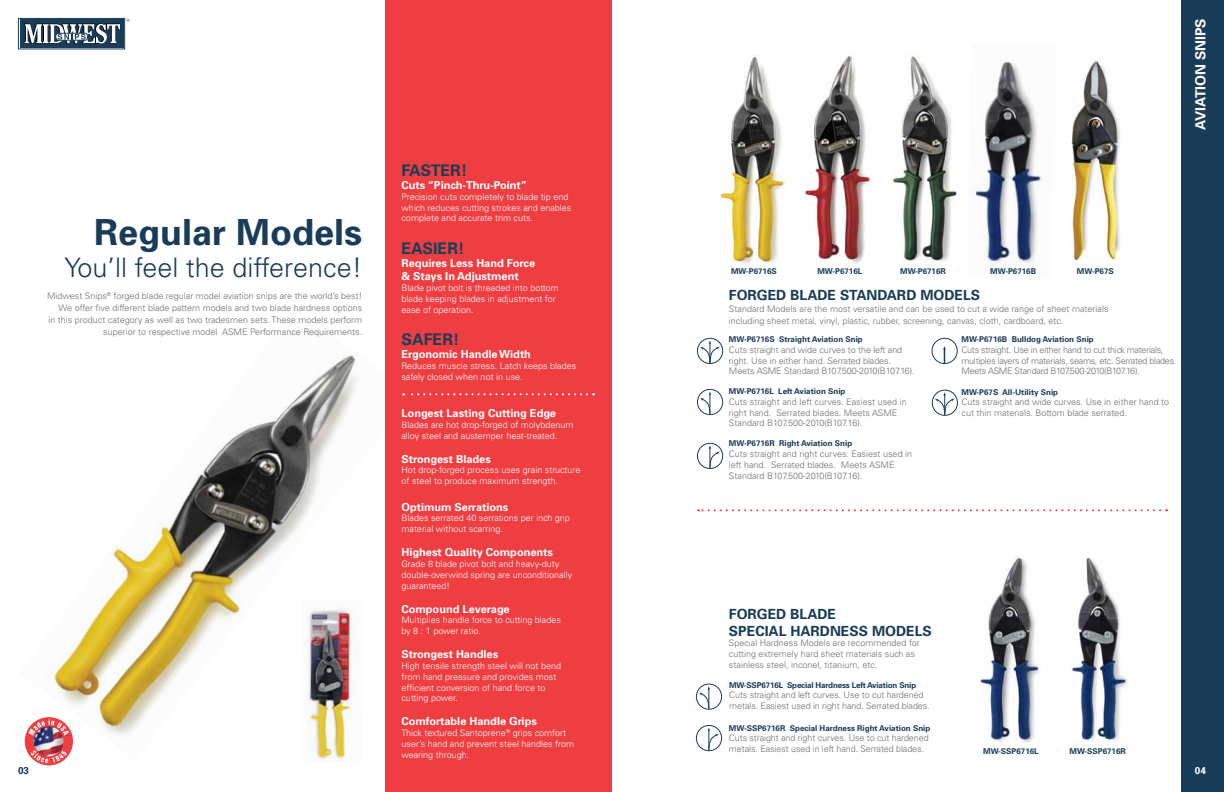
<style>
.page{position:relative;width:1224px;height:792px;background:#fff}
.page>*{position:absolute;margin:0;border:0;box-sizing:border-box;transform-origin:0 0}
.t1{font:700 36px "Univers";color:#193d58}
.t2{font:300 27px "Univers";color:#193d58}
.t3{font:700 16px "Univers";color:#193d58}
.t4{font:700 14px/16.8px "Univers";color:#193d58}
.t5{font:700 14px "Univers";color:#fff}
.t6{font:700 11px/13.2px "Univers";color:#fff}
.t7{font:700 10px "Univers";color:#193d58}
.t8{font:700 10px "Univers";color:#fff}
.t9{font:300 9px/10.8px "Univers";color:#6d6e71}
.t10{font:300 9px/10.8px "Univers";color:#fff}
.t11{font:300 9px/10.8px "Univers";letter-spacing:-.03em;color:#6d6e71}
.t12{font:700 8px "Univers";color:#193d58}
.t13{font:700 8px "Univers";letter-spacing:-.02em;color:#193d58}
</style>
<div class="page">
<div style="left:1182px;top:0;width:42px;height:792px;background:#193d58"></div>
<img style="left:1071px;top:557px;width:57px;height:190px">
<img style="left:980px;top:557px;width:60px;height:186px">
<img style="left:1071px;top:60px;width:49px;height:201px">
<img style="left:24px;top:355px;width:333px;height:402px">
<div style="left:385px;top:0;width:227px;height:792px;background:#ef3e42"></div>
<img style="left:971px;top:61px;width:72px;height:206px">
<img style="left:804px;top:56px;width:69px;height:211px">
<img style="left:891px;top:56px;width:67px;height:206px">
<img style="left:719px;top:57px;width:68px;height:210px">
<svg style="left:698px;top:509px;width:462px;height:2px"></svg>
<svg style="left:697px;top:338px;width:26px;height:25px"></svg>
<svg style="left:700px;top:341px;width:20px;height:23px"></svg>
<div style="left:697px;top:338px;width:26px;height:26px;border:1px solid #193d58;border-radius:50%"></div>
<svg style="left:700px;top:392px;width:11px;height:23px"></svg>
<div style="left:697px;top:389px;width:26px;height:26px;border:1px solid #193d58;border-radius:50%"></div>
<svg style="left:709px;top:446px;width:11px;height:22px"></svg>
<div style="left:697px;top:443px;width:26px;height:26px;border:1px solid #193d58;border-radius:50%"></div>
<svg style="left:943px;top:346px;width:3px;height:16px"></svg>
<div style="left:932px;top:338px;width:26px;height:26px;border:1px solid #193d58;border-radius:50%"></div>
<svg style="left:935px;top:392px;width:20px;height:23px"></svg>
<div style="left:932px;top:390px;width:26px;height:26px;border:1px solid #193d58;border-radius:50%"></div>
<svg style="left:699px;top:686px;width:11px;height:23px"></svg>
<div style="left:696px;top:684px;width:26px;height:26px;border:1px solid #193d58;border-radius:50%"></div>
<svg style="left:707px;top:728px;width:12px;height:23px"></svg>
<div style="left:696px;top:725px;width:26px;height:26px;border:1px solid #193d58;border-radius:50%"></div>
<div style="left:18px;top:18px;width:107px;height:31px;border:1px solid #193d58"></div>
<div style="left:20px;top:20px;width:104px;height:28px;background:#193d58"></div>
<svg style="left:24px;top:23px;width:96px;height:21px"></svg>
<svg style="left:403px;top:393px;width:184px;height:2px"></svg>
<div style="left:25px;top:717px;width:48px;height:48px;background:#ef3e42;border-radius:50%"></div>
<img style="left:34px;top:727px;width:30px;height:29px;border-radius:15px">
<svg style="left:28px;top:719px;width:41px;height:17px"></svg>
<svg style="left:30px;top:750px;width:37px;height:13px"></svg>
<img style="left:299px;top:599px;width:58px;height:163px">
<h1 class="t1" style="left:94px;top:209px;width:270px">Regular Models</h1>
<h2 class="t2" style="left:65px;top:251px;width:299px">You’ll feel the difference!</h2>
<p class="t9" style="left:47px;top:289px;width:317px;line-height:12px;text-align:right">Midwest Snips<sup>®</sup> forged blade regular model aviation snips are the world’s best!<br>We offer five different blade pattern models and two blade hardness options<br>in this product category as well as two tradesmen sets. These models perform superior to respective model ASME Performance Requirements.</p>
<h3 class="t3" style="left:401px;top:160px;width:67px">FASTER!</h3>
<p class="t6" style="left:401px;top:178px;width:127px">Cuts “Pinch-Thru-Point”</p>
<p class="t10" style="left:401px;top:191px;width:171px">Precision cuts completely to blade tip end which reduces cutting strokes and enables complete and accurate trim cuts.</p>
<h3 class="t3" style="left:401px;top:238px;width:64px">EASIER!</h3>
<p class="t6" style="left:401px;top:256px;width:135px">Requires Less Hand Force &amp; Stays In Adjustment</p>
<p class="t10" style="left:401px;top:282px;width:159px">Blade pivot bolt is threaded into bottom blade keeping blades in adjustment for ease of operation.</p>
<h3 class="t3" style="left:401px;top:329px;width:59px">SAFER!</h3>
<p class="t6" style="left:401px;top:347px;width:131px">Ergonomic Handle Width</p>
<p class="t10" style="left:401px;top:360px;width:176px">Reduces muscle stress. Latch keeps blades safely closed when not in use.</p>
<p class="t6" style="left:401px;top:406px;width:156px">Longest Lasting Cutting Edge</p>
<p class="t10" style="left:401px;top:419px;width:173px">Blades are hot drop-forged of molybdenum alloy steel and austemper heat-treated.</p>
<p class="t6" style="left:401px;top:452px;width:91px">Strongest Blades</p>
<p class="t10" style="left:401px;top:465px;width:180px">Hot drop-forged process uses grain structure of steel to produce maximum strength.</p>
<p class="t6" style="left:401px;top:500px;width:108px">Optimum Serrations</p>
<p class="t10" style="left:401px;top:513px;width:170px">Blades serrated 40 serrations per inch grip material without scarring.</p>
<p class="t6" style="left:401px;top:545px;width:153px">Highest Quality Components</p>
<p class="t10" style="left:401px;top:558px;width:172px">Grade 8 blade pivot bolt and heavy-duty double-overwind spring are unconditionally guaranteed!</p>
<p class="t6" style="left:401px;top:602px;width:110px">Compound Leverage</p>
<p class="t10" style="left:401px;top:615px;width:161px">Multiplies handle force to cutting blades by 8 : 1 power ratio.</p>
<p class="t6" style="left:401px;top:647px;width:98px">Strongest Handles</p>
<p class="t10" style="left:401px;top:660px;width:161px">High tensile strength steel will not bend from hand pressure and provides most efficient conversion of hand force to cutting power.</p>
<p class="t6" style="left:401px;top:715px;width:137px">Comfortable Handle Grips</p>
<p class="t10" style="left:401px;top:727px;width:174px">Thick textured Santoprene<sup>®</sup> grips comfort user’s hand and prevent steel handles from wearing through.</p>
<h3 class="t5" style="left:1192px;top:130px;width:113px;rotate:-90deg">AVIATION SNIPS</h3>
<p class="t12" style="left:731px;top:266px;width:47px">MW-P6716S</p>
<p class="t12" style="left:817px;top:266px;width:46px">MW-P6716L</p>
<p class="t12" style="left:900px;top:266px;width:47px">MW-P6716R</p>
<p class="t12" style="left:990px;top:266px;width:46px">MW-P6716B</p>
<p class="t12" style="left:1077px;top:266px;width:38px">MW-P67S</p>
<h3 class="t4" style="left:729px;top:286px;width:131px">FORGED BLADE Standard</h3>
<h3 class="t4" style="left:920px;top:286px;width:24px">Models</h3>
<p class="t9" style="left:729px;top:303px;width:381px;line-height:12px">Standard Models are the most versatile and can be used to cut a wide range of sheet materials including sheet metal, vinyl, plastic, rubber, screening, canvas, cloth, cardboard, etc.</p>
<p class="t12" style="left:729px;top:334px;width:135px">MW-P6716S Straight Aviation Snip</p>
<p class="t9" style="left:729px;top:344px;width:187px">Cuts straight and wide curves to the left and right. Use in either hand. Serrated blades.<br>Meets ASME Standard B107.500-2010(B107.16).</p>
<p class="t12" style="left:729px;top:386px;width:118px">MW-P6716L Left Aviation Snip</p>
<p class="t9" style="left:729px;top:396px;width:179px">Cuts straight and left curves. Easiest used in right hand. Serrated blades. Meets ASME<br>Standard B107.500-2010(B107.16).</p>
<p class="t12" style="left:729px;top:438px;width:125px">MW-P6716R Right Aviation Snip</p>
<p class="t9" style="left:729px;top:448px;width:185px">Cuts straight and right curves. Easiest used in left hand. Serrated blades. Meets ASME<br>Standard B107.500-2010(B107.16).</p>
<p class="t12" style="left:962px;top:334px;width:134px">MW-P6716B Bulldog Aviation Snip</p>
<p class="t11" style="left:962px;top:344px;width:216px">Cuts straight. Use in either hand to cut thick materials, multiples layers of materials, seams, etc. Serrated blades.<br>Meets ASME Standard B107.500-2010(B107.16).</p>
<p class="t12" style="left:962px;top:387px;width:98px">MW-P67S All-Utility Snip</p>
<p class="t9" style="left:962px;top:396px;width:209px">Cuts straight and wide curves. Use in either hand to cut thin materials. Bottom blade serrated.</p>
<h3 class="t4" style="left:729px;top:605px;width:109px">FORGED BLADE<br>SPECIAL Hardness</h3>
<h3 class="t4" style="left:872px;top:622px;width:24px">Models</h3>
<p class="t9" style="left:729px;top:638px;width:192px">Special Hardness Models are recommended for cutting extremely hard sheet materials such as stainless steel, inconel, titanium, etc.</p>
<p class="t13" style="left:729px;top:680px;width:189px">MW-SSP6716L Special Hardness Left Aviation Snip</p>
<p class="t9" style="left:729px;top:689px;width:202px">Cuts straight and left curves. Use to cut hardened metals. Easiest used in right hand. Serrated blades.</p>
<p class="t12" style="left:729px;top:723px;width:203px">MW-SSP6716R Special Hardness Right Aviation Snip</p>
<p class="t9" style="left:729px;top:732px;width:201px">Cuts straight and right curves. Use to cut hardened metals. Easiest used in left hand. Serrated blades.</p>
<p class="t12" style="left:983px;top:746px;width:57px">MW-SSP6716L</p>
<p class="t12" style="left:1069px;top:746px;width:58px">MW-SSP6716R</p>
<p class="t7" style="left:18px;top:764px;width:13px">03</p>
<p class="t8" style="left:1195px;top:764px;width:13px">04</p>
</div>
